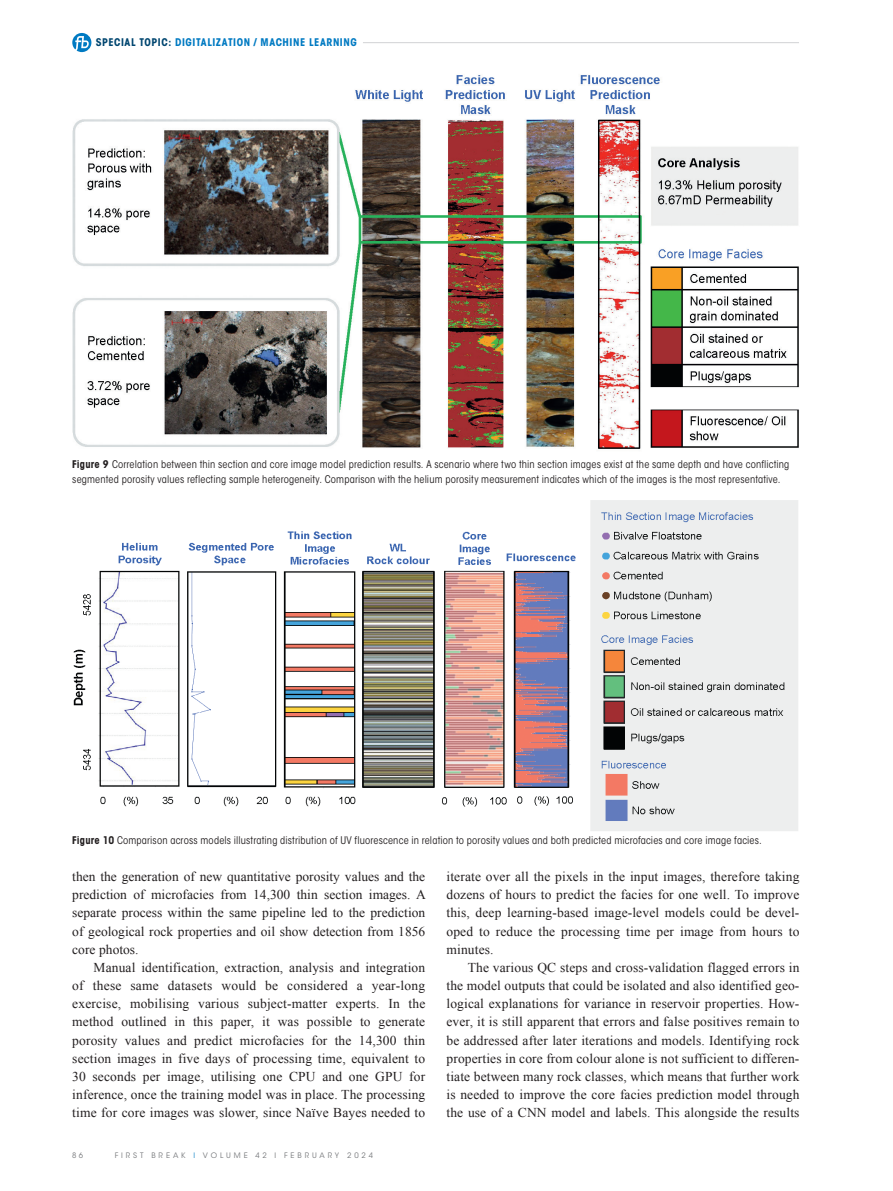
<style>
.page{position:relative;width:893px;height:1191px;background:#fff}
.page>*{position:absolute;margin:0;border:0;box-sizing:border-box;transform-origin:0 0}
._00-FB_BODY_indent{font:13.5px/18.1px "Times New Roman";letter-spacing:.01em;color:#231f20;text-align:justify}
._00-FB_BODY{font:13.5px/18.1px "Times New Roman";color:#231f20;text-align:justify}
._06-CAPTION_black{font:condensed 10.5px/15px "ITC Avant Garde Std";letter-spacing:.015em;color:#231f20}
.t1{font:700 condensed 10.5px "ITC Avant Garde Std";letter-spacing:.055em;color:#007ac2}
.t2{font:7.5px "ITC Avant Garde Std";letter-spacing:.385em;color:#787a7d}
.s1{color:#004670}
.s2{font-weight:700}
.s3{color:#1c8acb}
</style>
<div class="page">
<hr style="left:363px;top:42px;width:436px;height:1px;background:#d1d2d4">
<svg style="left:72px;top:33px;width:19px;height:19px"></svg>
<img style="left:73px;top:500px;width:725px;height:331px">
<img style="left:72px;top:75px;width:727px;height:374px">
<p class="t1" style="left:96px;top:36px;width:263px"><span class="s1">SPECIAL TOPIC:</span> DIGITALIZATION / MACHINE LEARNING</p>
<p class="_06-CAPTION_black" style="left:72px;top:457px;width:719px"><span class="s2">Figure 9</span> Correlation between thin section and core image model prediction results. A scenario where two thin section images exist at the same depth and have conflicting segmented porosity values reflecting sample heterogeneity. Comparison with the helium porosity measurement indicates which of the images is the most representative.</p>
<p class="_06-CAPTION_black" style="left:72px;top:833px;width:691px"><span class="s2">Figure 10</span> Comparison across models illustrating distribution of UV fluorescence in relation to porosity values and both predicted microfacies and core image facies.</p>
<p class="_00-FB_BODY" style="left:72px;top:867px;width:355px">then the generation of new quantitative porosity values and the prediction of microfacies from 14,300 thin section images. A separate process within the same pipeline led to the prediction of geological rock properties and oil show detection from 1856 core photos.</p>
<p class="_00-FB_BODY_indent" style="left:72px;top:958px;width:355px;text-indent:21px">Manual identification, extraction, analysis and integration of these same datasets would be considered a year-long exercise, mobilising various subject-matter experts. In the method outlined in this paper, it was possible to generate porosity values and predict microfacies for the 14,300 thin section images in five days of processing time, equivalent to 30 seconds per image, utilising one CPU and one GPU for inference, once the training model was in place. The processing time for core images was slower, since Naïve Bayes needed to</p>
<p class="t2" style="left:72px;top:1151px;width:13px">8 6</p>
<p class="t2" style="left:115px;top:1151px;width:260px">FIRST BREAK <span class="s3">I</span> VOLUME 42 I FEBRUARY 2024</p>
<p class="_00-FB_BODY_indent" style="left:446px;top:867px;width:354px">iterate over all the pixels in the input images, therefore taking dozens of hours to predict the facies for one well. To improve this, deep learning-based image-level models could be devel&shy;oped to reduce the processing time per image from hours to minutes.</p>
<p class="_00-FB_BODY_indent" style="left:446px;top:958px;width:354px;text-indent:21px">The various QC steps and cross-validation flagged errors in the model outputs that could be isolated and also identified geo&shy;logical explanations for variance in reservoir properties. How&shy;ever, it is still apparent that errors and false positives remain to be addressed after later iterations and models. Identifying rock properties in core from colour alone is not sufficient to differen&shy;tiate between many rock classes, which means that further work is needed to improve the core facies prediction model through the use of a CNN model and labels. This alongside the results</p>
</div>
